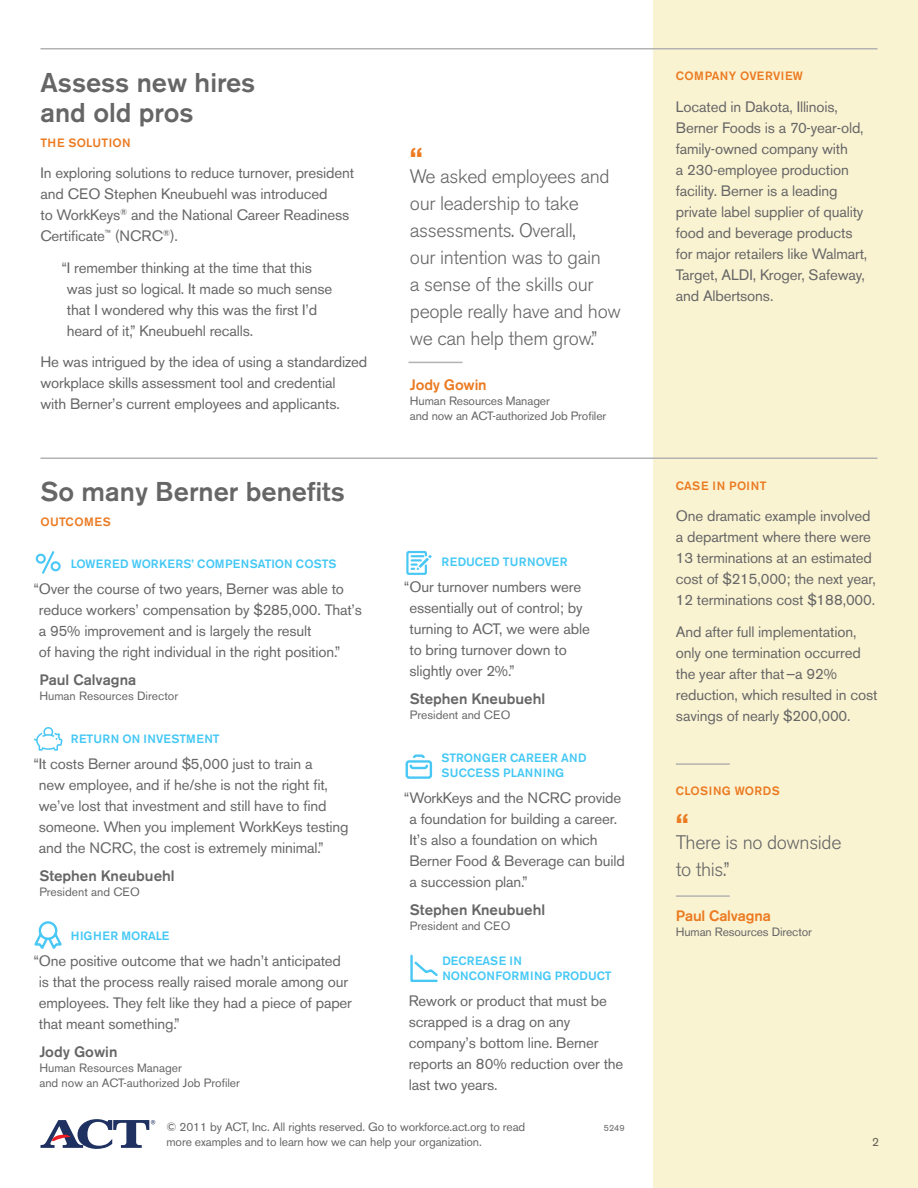
<style>
.page{position:relative;width:918px;height:1188px;background:#fff}
.page>*{position:absolute;margin:0;border:0;box-sizing:border-box;transform-origin:0 0}
.t1{font:500 27px/30px "Akzidenz Grotesk BE";color:#666}
.t2{font:700 27px "Akzidenz Grotesk BE";color:#eb7a21}
.t3{font:300 19.5px/27px "Akzidenz Grotesk BE";letter-spacing:-.02em;color:#666}
.t4{font:15px/21px "Akzidenz Grotesk BE";letter-spacing:-.01em;color:#666}
.t5{font:500 15px "Akzidenz Grotesk BE";color:#666}
.t6{font:500 15px "Akzidenz Grotesk BE";letter-spacing:-.01em;color:#eb7a21}
.t7{font:12px/15px "Akzidenz Grotesk BE";letter-spacing:-.01em;color:#666}
.t8{font:500 12px/15px "Akzidenz Grotesk BE";color:#44c8f5}
.t9{font:500 12px/15px "Akzidenz Grotesk BE";letter-spacing:.02em;color:#44c8f5}
.t10{font:500 12px "Akzidenz Grotesk BE";letter-spacing:.025em;color:#eb7a21}
.t11{font:9px "Akzidenz Grotesk BE";color:#666}
</style>
<div class="page">
<div style="left:653px;top:0;width:265px;height:1188px;background:#faf3d2"></div>
<hr style="left:408px;top:362px;width:54px;height:1px;background:#b3b3b3">
<hr style="left:676px;top:763px;width:54px;height:2px;background:#b3b3b3">
<hr style="left:40px;top:48px;width:838px;height:2px;background:#b3b3b3">
<hr style="left:40px;top:458px;width:838px;height:1px;background:#b3b3b3">
<svg style="left:34px;top:727px;width:29px;height:24px"></svg>
<div style="left:406px;top:760px;width:26px;height:19px;border:2px solid #49c8f5;border-radius:2px"></div>
<svg style="left:408px;top:754px;width:21px;height:16px"></svg>
<svg style="left:34px;top:921px;width:28px;height:28px"></svg>
<svg style="left:410px;top:954px;width:28px;height:28px"></svg>
<svg style="left:35px;top:551px;width:26px;height:23px"></svg>
<div style="left:406px;top:551px;width:21px;height:24px;border:2px solid #49c8f5"></div>
<svg style="left:412px;top:555px;width:20px;height:15px"></svg>
<hr style="left:676px;top:895px;width:54px;height:2px;background:#b3b3b3">
<svg style="left:40px;top:1119px;width:115px;height:30px"></svg>
<h1 class="t1" style="left:40px;top:67px;width:216px">Assess new hires and old pros</h1>
<p class="t10" style="left:40px;top:135px;width:92px">THE SOLUTION</p>
<p class="t4" style="left:40px;top:163px;width:315px">In exploring solutions to reduce turnover, president and CEO Stephen Kneubuehl was introduced<br>to WorkKeys<sup>®</sup> and the National Career Readiness Certificate<sup>™</sup> (NCRC<sup>®</sup>).</p>
<p class="t4" style="left:67px;top:257px;width:267px;text-indent:-5px">“I remember thinking at the time that this was just so logical. It made so much sense that I wondered why this was the first I’d heard of it,” Kneubuehl recalls.</p>
<p class="t4" style="left:41px;top:352px;width:328px">He was intrigued by the idea of using a standardized workplace skills assessment tool and credential<br>with Berner’s current employees and applicants.</p>
<h1 class="t1" style="left:40px;top:477px;width:306px">So many Berner benefits</h1>
<p class="t10" style="left:40px;top:515px;width:72px">OUTCOMES</p>
<p class="t9" style="left:71px;top:556px;width:267px">LOWERED WORKERS’ COMPENSATION COSTS</p>
<p class="t4" style="left:39px;top:578px;width:325px;text-indent:-5px">“Over the course of two years, Berner was able to reduce workers’ compensation by $285,000. That’s a 95% improvement and is largely the result<br>of having the right individual in the right position.”</p>
<p class="t5" style="left:39px;top:671px;width:98px">Paul Calvagna</p>
<p class="t7" style="left:39px;top:688px;width:140px">Human Resources Director</p>
<p class="t8" style="left:71px;top:732px;width:150px">RETURN ON INVESTMENT</p>
<p class="t4" style="left:39px;top:753px;width:311px;text-indent:-5px">“It costs Berner around $5,000 just to train a<br>new employee, and if he/she is not the right fit, we’ve lost that investment and still have to find someone. When you implement WorkKeys testing and the NCRC, the cost is extremely minimal.”</p>
<p class="t5" style="left:39px;top:867px;width:137px">Stephen Kneubuehl</p>
<p class="t7" style="left:39px;top:885px;width:102px">President and CEO</p>
<p class="t8" style="left:71px;top:928px;width:100px">HIGHER MORALE</p>
<p class="t4" style="left:39px;top:950px;width:315px;text-indent:-5px">“One positive outcome that we hadn’t anticipated is that the process really raised morale among our employees. They felt like they had a piece of paper that meant something.”</p>
<p class="t5" style="left:39px;top:1043px;width:80px">Jody Gowin</p>
<p class="t7" style="left:39px;top:1060px;width:202px">Human Resources Manager<br>and now an ACT-authorized Job Profiler</p>
<h1 class="t2" style="left:410px;top:141px;width:14px">“</h1>
<h2 class="t3" style="left:410px;top:163px;width:212px">We asked employees and our leadership to take assessments. Overall,<br>our intention was to gain<br>a sense of the skills our people really have and how we can help them grow.”</h2>
<p class="t6" style="left:410px;top:376px;width:78px">Jody Gowin</p>
<p class="t7" style="left:410px;top:393px;width:198px">Human Resources Manager<br>and now an ACT-authorized Job Profiler</p>
<p class="t8" style="left:441px;top:554px;width:128px">REDUCED TURNOVER</p>
<p class="t4" style="left:409px;top:576px;width:182px;text-indent:-5px">“Our turnover numbers were essentially out of control; by turning to ACT, we were able to bring turnover down to slightly over 2%.”</p>
<p class="t5" style="left:410px;top:690px;width:137px">Stephen Kneubuehl</p>
<p class="t7" style="left:410px;top:708px;width:102px">President and CEO</p>
<p class="t9" style="left:441px;top:751px;width:147px">STRONGER CAREER AND<br>SUCCESS PLANNING</p>
<p class="t4" style="left:409px;top:787px;width:217px;text-indent:-5px">“WorkKeys and the NCRC provide a foundation for building a career.<br>It’s also a foundation on which<br>Berner Food &amp; Beverage can build a succession plan.”</p>
<p class="t5" style="left:410px;top:901px;width:137px">Stephen Kneubuehl</p>
<p class="t7" style="left:410px;top:919px;width:102px">President and CEO</p>
<p class="t8" style="left:442px;top:953px;width:171px">DECREASE IN<br>NONCONFORMING PRODUCT</p>
<p class="t4" style="left:409px;top:990px;width:216px">Rework or product that must be scrapped is a drag on any company’s bottom line. Berner reports an 80% reduction over the last two years.</p>
<p class="t7" style="left:167px;top:1119px;width:360px">© 2011 by ACT, Inc. All rights reserved. Go to workforce.act.org to read more examples and to learn how we can help your organization.</p>
<p class="t11" style="left:604px;top:1122px;width:22px">5249</p>
<p class="t10" style="left:676px;top:69px;width:129px">COMPANY OVERVIEW</p>
<p class="t4" style="left:676px;top:96px;width:193px">Located in Dakota, Illinois,<br>Berner Foods is a 70-year-old, family-owned company with<br>a 230-employee production facility. Berner is a leading private label supplier of quality food and beverage products for major retailers like Walmart,<br>Target, ALDI, Kroger, Safeway, and Albertsons.</p>
<p class="t10" style="left:676px;top:478px;width:92px">CASE IN POINT</p>
<p class="t4" style="left:676px;top:505px;width:202px">One dramatic example involved a department where there were<br>13 terminations at an estimated cost of $215,000; the next year,<br>12 terminations cost $188,000.</p>
<p class="t4" style="left:676px;top:621px;width:203px">And after full implementation, only one termination occurred the year after that—a 92% reduction, which resulted in cost savings of nearly $200,000.</p>
<p class="t10" style="left:676px;top:784px;width:105px">CLOSING WORDS</p>
<h1 class="t2" style="left:676px;top:808px;width:14px">“</h1>
<h2 class="t3" style="left:676px;top:830px;width:167px">There is no downside to this.”</h2>
<p class="t6" style="left:676px;top:907px;width:97px">Paul Calvagna</p>
<p class="t7" style="left:676px;top:925px;width:138px">Human Resources Director</p>
<p class="t7" style="left:872px;top:1135px;width:8px">2</p>
</div>
